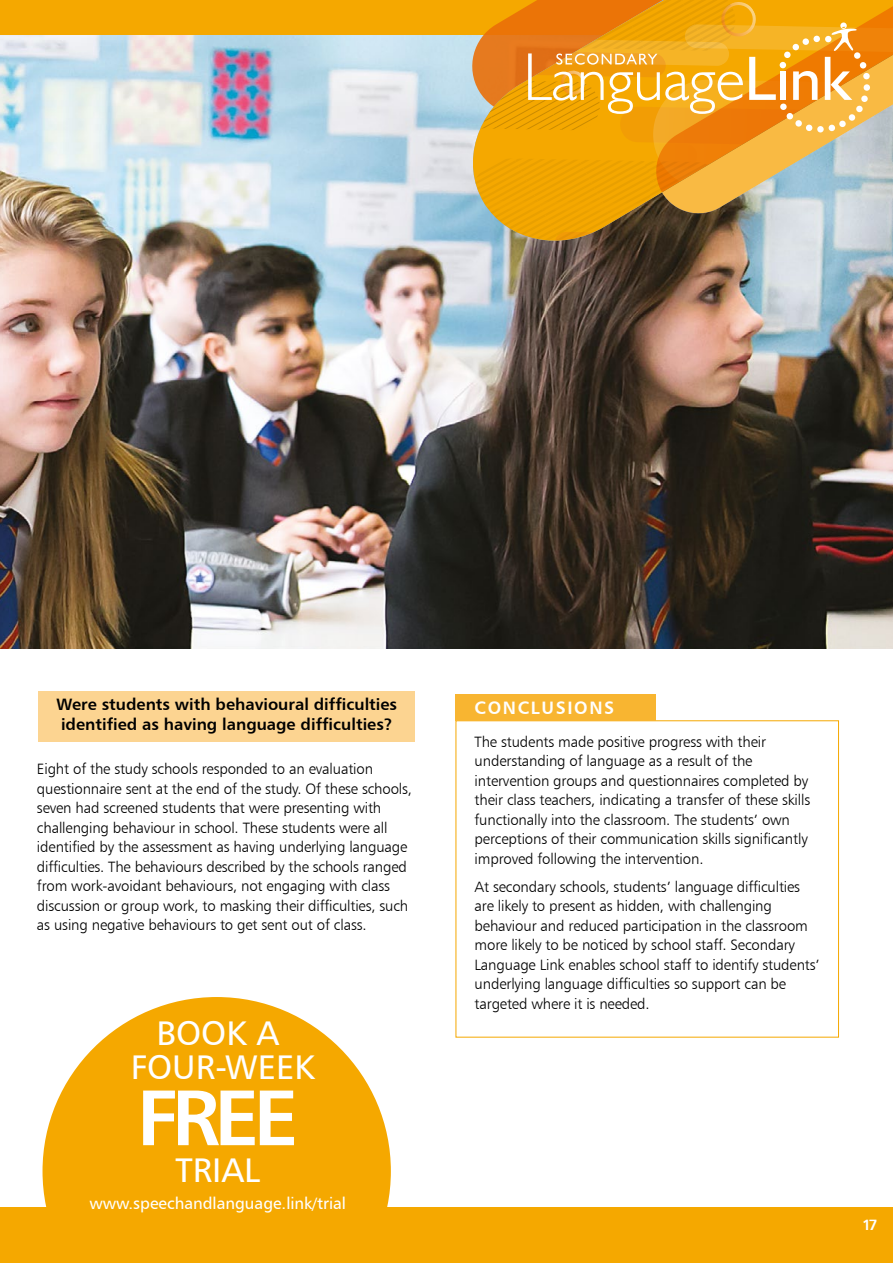
<style>
.page{position:relative;width:893px;height:1263px;background:#fff}
.page>*{position:absolute;margin:0;border:0;box-sizing:border-box;transform-origin:0 0}
.t1{font:78.75px "Humanist 777 BT Bold B";color:#fff}
.t2{font:34.35px/34.5px "Humanist 777 BT Roman B";color:#fff;text-align:center}
.t3{font:18px "Humanist 777 BT Bold B";letter-spacing:.09em;color:#fff}
.t4{font:16.5px/19.8px "Humanist 777 BT Bold B";color:#000}
.t5{font:16.5px "Humanist 777 BT Roman B";color:#fff}
.t6{font:15px/19.5px "Humanist 777 BT Light B";letter-spacing:-.01em;color:#000}
.t7{font:15px "Humanist 777 BT Bold B";color:#fff}
</style>
<div class="page">
<img style="left:0;top:34px;width:893px;height:614px">
<div style="left:38px;top:691px;width:377px;height:50px;background:#fcd491"></div>
<div style="left:0;top:0;width:893px;height:34px;background:#f5a800"></div>
<svg style="left:460px;top:0;width:433px;height:252px;background:#dda543"></svg>
<div style="left:780px;top:104px;width:7px;height:6px;background:#fff;border-radius:50%"></div>
<div style="left:0;top:1208px;width:893px;height:55px;background:#f5a800"></div>
<svg style="left:43px;top:997px;width:348px;height:211px;fill:#f5a800"></svg>
<div style="left:455px;top:695px;width:201px;height:26px;background:#f8b531"></div>
<p class="t4" style="left:57px;top:694px;width:342px">Were students with behavioural difficulties identified as having language difficulties?</p>
<p class="t6" style="left:37px;top:759px;width:377px">Eight of the study schools responded to an evaluation questionnaire sent at the end of the study. Of these schools, seven had screened students that were presenting with challenging behaviour in school. These students were all identified by the assessment as having underlying language difficulties. The behaviours described by the schools ranged from work-avoidant behaviours, not engaging with class discussion or group work, to masking their difficulties, such as using negative behaviours to get sent out of class.</p>
<h2 class="t2" style="left:131px;top:1015px;width:185px">BOOK A<br>FOUR-WEEK</h2>
<h1 class="t1" style="left:137px;top:1068px;width:163px">FREE</h1>
<h2 class="t2" style="left:175px;top:1152px;width:86px">TRIAL</h2>
<p class="t5" style="left:89px;top:1192px;width:258px">www.speechandlanguage.link/trial</p>
<p class="t3" style="left:475px;top:697px;width:141px">CONCLUSIONS</p>
<p class="t6" style="left:475px;top:731px;width:337px">The students made positive progress with their understanding of language as a result of the intervention groups and questionnaires completed by their class teachers, indicating a transfer of these skills functionally into the classroom. The students’ own perceptions of their communication skills significantly improved following the intervention.</p>
<p class="t6" style="left:475px;top:876px;width:347px">At secondary schools, students’ language difficulties are likely to present as hidden, with challenging behaviour and reduced participation in the classroom more likely to be noticed by school staff. Secondary Language Link enables school staff to identify students’ underlying language difficulties so support can be targeted where it is needed.</p>
<p class="t7" style="left:862px;top:1215px;width:17px">17</p>
</div>
